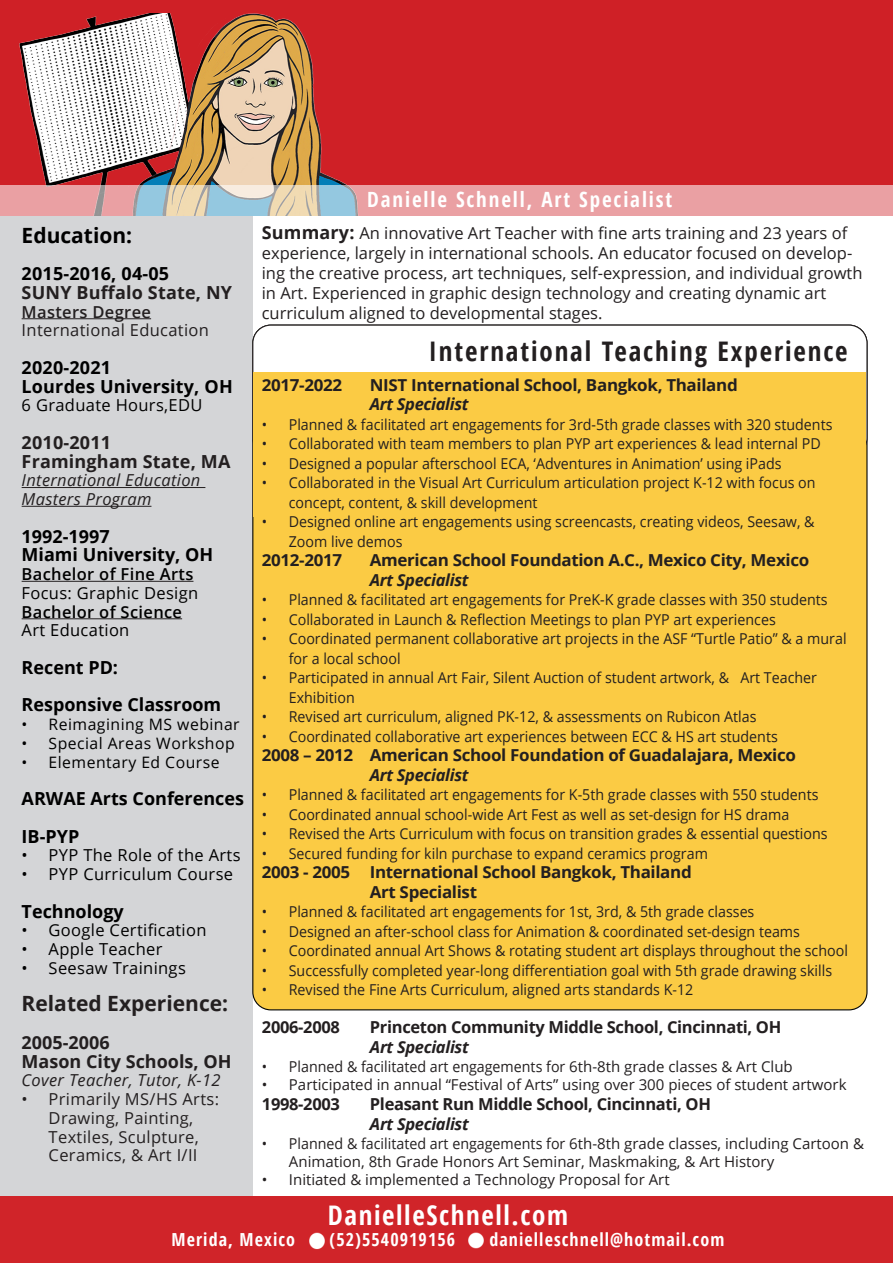
<style>
.page{position:relative;width:893px;height:1263px;background:#fff}
.page>*{position:absolute;margin:0;border:0;box-sizing:border-box;transform-origin:0 0}
.t1{font:700 condensed 27px "Open Sans";letter-spacing:.07em;color:#231f20}
.t2{font:700 condensed 27px "Open Sans";letter-spacing:.06em;color:#fff}
.t3{font:700 condensed 21px "Open Sans";letter-spacing:.09em;color:#fff}
.t4{font:700 21px "Open Sans";color:#231f20}
.t5{font:700 21px "Open Sans";color:#000}
.t6{font:700 18px "Open Sans";color:#000}
.t7{font:700 18px "Open Sans";letter-spacing:.01em;color:#231f20}
.t8{font:700 condensed 18px "Open Sans";letter-spacing:.06em;color:#fff}
.t9{font:700 16.5px "Open Sans";letter-spacing:-.02em;color:#231f20}
.t10{font:16.5px/19.8px "Open Sans";color:#231f20}
.t11{font:16.5px "Open Sans";letter-spacing:.02em;color:#000}
.t12{font:16.5px/18.8px "Open Sans";letter-spacing:.02em;color:#231f20;text-align:center}
.t13{font:italic 700 16.5px "Open Sans";letter-spacing:-.02em;color:#231f20}
.t14{font:italic 16.5px "Open Sans";letter-spacing:.02em;color:#231f20}
.t15{font:600 16.5px "Open Sans";letter-spacing:.02em;color:#000}
.t16{font:600 16.5px "Open Sans";letter-spacing:.02em;color:#231f20}
.t17{font:15.75px "Open Sans";letter-spacing:.03em;color:#000}
.t18{font:15px/19.5px "Open Sans";color:#231f20;scale:.95 1}
.t19{font:15px "Open Sans";color:#231f20}
.s1{font-weight:700;font-size:18px}
</style>
<div class="page">
<div style="left:0;top:145px;width:252px;height:1118px;background:#d4d5d7"></div>
<div style="left:0;top:0;width:893px;height:216px;background:#cf2026"></div>
<img style="left:19px;top:13px;width:328px;height:172px">
<svg style="left:0;top:185px;width:893px;height:31px;background:#deaaac"></svg>
<hr style="left:22px;top:318px;width:129px;height:1px;background:#231f20">
<hr style="left:22px;top:487px;width:183px;height:1px;background:#231f20">
<hr style="left:22px;top:506px;width:129px;height:1px;background:#231f20">
<hr style="left:22px;top:581px;width:171px;height:1px;background:#231f20">
<hr style="left:22px;top:618px;width:160px;height:1px;background:#231f20">
<div style="left:0;top:1196px;width:893px;height:67px;background:#d02429"></div>
<img style="left:309px;top:1232px;width:16px;height:18px">
<img style="left:468px;top:1232px;width:16px;height:17px">
<div style="left:253px;top:325px;width:614px;height:685px;background:#fbcb44;border-radius:18px"></div>
<div style="left:253px;top:325px;width:614px;height:131px;background:#fff;border-radius:18px"></div>
<div style="left:254px;top:372px;width:612px;height:144px;background:#fbcb44"></div>
<p class="t5" style="left:22px;top:220px;width:112px">Education:</p>
<p class="t6" style="left:22px;top:261px;width:149px">2015-2016, 04-05</p>
<p class="t7" style="left:22px;top:279px;width:212px">SUNY Buffalo State, NY</p>
<p class="t16" style="left:22px;top:300px;width:131px">Masters Degree</p>
<p class="t12" style="left:22px;top:320px;width:189px">International Education</p>
<p class="t6" style="left:22px;top:354px;width:91px">2020-2021</p>
<p class="t6" style="left:22px;top:373px;width:213px">Lourdes University, OH</p>
<p class="t11" style="left:22px;top:394px;width:182px">6 Graduate Hours,EDU</p>
<p class="t7" style="left:22px;top:429px;width:91px">2010-2011</p>
<p class="t7" style="left:22px;top:448px;width:210px">Framingham State, MA</p>
<p class="t14" style="left:22px;top:469px;width:180px">International Education</p>
<p class="t14" style="left:22px;top:488px;width:131px">Masters Program</p>
<p class="t6" style="left:22px;top:523px;width:90px">1992-1997</p>
<p class="t6" style="left:22px;top:542px;width:193px">Miami University, OH</p>
<p class="t15" style="left:22px;top:563px;width:173px">Bachelor of Fine Arts</p>
<p class="t11" style="left:22px;top:581px;width:178px">Focus: Graphic Design</p>
<p class="t15" style="left:22px;top:600px;width:162px">Bachelor of Science</p>
<p class="t11" style="left:22px;top:619px;width:109px">Art Education</p>
<p class="t6" style="left:22px;top:654px;width:98px">Recent PD:</p>
<p class="t6" style="left:22px;top:692px;width:201px">Responsive Classroom</p>
<p class="t17" style="left:22px;top:713px;width:220px">• Reimagining MS webinar</p>
<p class="t17" style="left:22px;top:732px;width:215px">• Special Areas Workshop</p>
<p class="t17" style="left:22px;top:751px;width:199px">• Elementary Ed Course</p>
<p class="t6" style="left:22px;top:786px;width:224px">ARWAE Arts Conferences</p>
<p class="t6" style="left:22px;top:823px;width:59px">IB-PYP</p>
<p class="t11" style="left:22px;top:844px;width:220px">• PYP The Role of the Arts</p>
<p class="t11" style="left:22px;top:863px;width:213px">• PYP Curriculum Course</p>
<p class="t6" style="left:22px;top:898px;width:104px">Technology</p>
<p class="t11" style="left:22px;top:919px;width:186px">• Google Certification</p>
<p class="t11" style="left:22px;top:938px;width:142px">• Apple Teacher</p>
<p class="t11" style="left:22px;top:956px;width:166px">• Seesaw Trainings</p>
<p class="t4" style="left:22px;top:989px;width:208px">Related Experience:</p>
<p class="t7" style="left:22px;top:1029px;width:90px">2005-2006</p>
<p class="t7" style="left:22px;top:1048px;width:211px">Mason City Schools, OH</p>
<p class="t14" style="left:22px;top:1069px;width:200px">Cover Teacher, Tutor, K-12</p>
<p class="t12" style="left:22px;top:1089px;width:199px">• Primarily MS/HS Arts:<br>Drawing, Painting,<br>Textiles, Sculpture,<br>Ceramics, &amp; Art I/II</p>
<p class="t3" style="left:367px;top:185px;width:307px">Danielle Schnell, Art Specialist</p>
<p class="t10" style="left:262px;top:223px;width:602px"><span class="s1">Summary:</span> An innovative Art Teacher with fine arts training and 23 years of experience, largely in international schools. An educator focused on develop&shy;ing the creative process, art techniques, self-expression, and individual growth in Art. Experienced in graphic design technology and creating dynamic art curriculum aligned to developmental stages.</p>
<p class="t1" style="left:429px;top:332px;width:420px">International Teaching Experience</p>
<p class="t9" style="left:262px;top:373px;width:82px">2017-2022</p>
<p class="t9" style="left:370px;top:373px;width:369px">NIST International School, Bangkok, Thailand</p>
<p class="t13" style="left:370px;top:393px;width:100px">Art Specialist</p>
<p class="t18" style="left:262px;top:414px;width:602px">• Planned &amp; facilitated art engagements for 3rd-5th grade classes with 320 students</p>
<p class="t18" style="left:262px;top:434px;width:590px">• Collaborated with team members to plan PYP art experiences &amp; lead internal PD</p>
<p class="t18" style="left:262px;top:453px;width:549px">• Designed a popular afterschool ECA, ‘Adventures in Animation’ using iPads</p>
<p class="t18" style="left:289px;top:473px;width:556px;text-indent:-27px">• Collaborated in the Visual Art Curriculum articulation project K-12 with focus on concept, content, &amp; skill development</p>
<p class="t18" style="left:289px;top:512px;width:555px;text-indent:-27px">• Designed online art engagements using screencasts, creating videos, Seesaw, &amp;<br>Zoom live demos</p>
<p class="t9" style="left:262px;top:549px;width:82px">2012-2017</p>
<p class="t9" style="left:370px;top:549px;width:441px">American School Foundation A.C., Mexico City, Mexico</p>
<p class="t13" style="left:370px;top:568px;width:100px">Art Specialist</p>
<p class="t18" style="left:262px;top:590px;width:597px">• Planned &amp; facilitated art engagements for PreK-K grade classes with 350 students</p>
<p class="t18" style="left:262px;top:609px;width:543px">• Collaborated in Launch &amp; Reflection Meetings to plan PYP art experiences</p>
<p class="t18" style="left:289px;top:629px;width:589px;text-indent:-27px">• Coordinated permanent collaborative art projects in the ASF “Turtle Patio” &amp; a mural for a local school</p>
<p class="t18" style="left:289px;top:668px;width:558px;text-indent:-27px">• Participated in annual Art Fair, Silent Auction of student artwork, &amp; Art Teacher<br>Exhibition</p>
<p class="t18" style="left:262px;top:707px;width:522px">• Revised art curriculum, aligned PK-12, &amp; assessments on Rubicon Atlas</p>
<p class="t18" style="left:262px;top:726px;width:545px">• Coordinated collaborative art experiences between ECC &amp; HS art students</p>
<p class="t9" style="left:262px;top:744px;width:536px">2008 – 2012 American School Foundation of Guadalajara, Mexico</p>
<p class="t13" style="left:370px;top:763px;width:100px">Art Specialist</p>
<p class="t18" style="left:262px;top:785px;width:588px">• Planned &amp; facilitated art engagements for K-5th grade classes with 550 students</p>
<p class="t18" style="left:262px;top:804px;width:557px">• Coordinated annual school-wide Art Fest as well as set-design for HS drama</p>
<p class="t18" style="left:262px;top:824px;width:597px">• Revised the Arts Curriculum with focus on transition grades &amp; essential questions</p>
<p class="t18" style="left:262px;top:843px;width:471px">• Secured funding for kiln purchase to expand ceramics program</p>
<p class="t9" style="left:262px;top:861px;width:432px">2003 - 2005 International School Bangkok, Thailand</p>
<p class="t9" style="left:370px;top:880px;width:109px">Art Specialist</p>
<p class="t18" style="left:262px;top:902px;width:520px">• Planned &amp; facilitated art engagements for 1st, 3rd, &amp; 5th grade classes</p>
<p class="t18" style="left:262px;top:921px;width:568px">• Designed an after-school class for Animation &amp; coordinated set-design teams</p>
<p class="t18" style="left:262px;top:941px;width:619px">• Coordinated annual Art Shows &amp; rotating student art displays throughout the school</p>
<p class="t18" style="left:262px;top:960px;width:602px">• Successfully completed year-long differentiation goal with 5th grade drawing skills</p>
<p class="t18" style="left:262px;top:980px;width:456px">• Revised the Fine Arts Curriculum, aligned arts standards K-12</p>
<p class="t9" style="left:262px;top:1015px;width:80px">2006-2008</p>
<p class="t9" style="left:370px;top:1015px;width:413px">Princeton Community Middle School, Cincinnati, OH</p>
<p class="t13" style="left:370px;top:1035px;width:100px">Art Specialist</p>
<p class="t18" style="left:262px;top:1057px;width:560px">• Planned &amp; facilitated art engagements for 6th-8th grade classes &amp; Art Club</p>
<p class="t19" style="left:262px;top:1074px;width:586px">• Participated in annual “Festival of Arts” using over 300 pieces of student artwork</p>
<p class="t9" style="left:262px;top:1092px;width:80px">1998-2003</p>
<p class="t9" style="left:370px;top:1092px;width:342px">Pleasant Run Middle School, Cincinnati, OH</p>
<p class="t13" style="left:370px;top:1112px;width:100px">Art Specialist</p>
<p class="t18" style="left:289px;top:1134px;width:607px;line-height:18px;text-indent:-27px">• Planned &amp; facilitated art engagements for 6th-8th grade classes, including Cartoon &amp;<br>Animation, 8th Grade Honors Art Seminar, Maskmaking, &amp; Art History</p>
<p class="t19" style="left:262px;top:1170px;width:409px">• Initiated &amp; implemented a Technology Proposal for Art</p>
<p class="t2" style="left:328px;top:1196px;width:242px">DanielleSchnell.com</p>
<p class="t8" style="left:172px;top:1227px;width:125px">Merida, Mexico</p>
<p class="t8" style="left:329px;top:1227px;width:127px">(52)5540919156</p>
<p class="t8" style="left:489px;top:1227px;width:236px">danielleschnell@hotmail.com</p>
</div>
